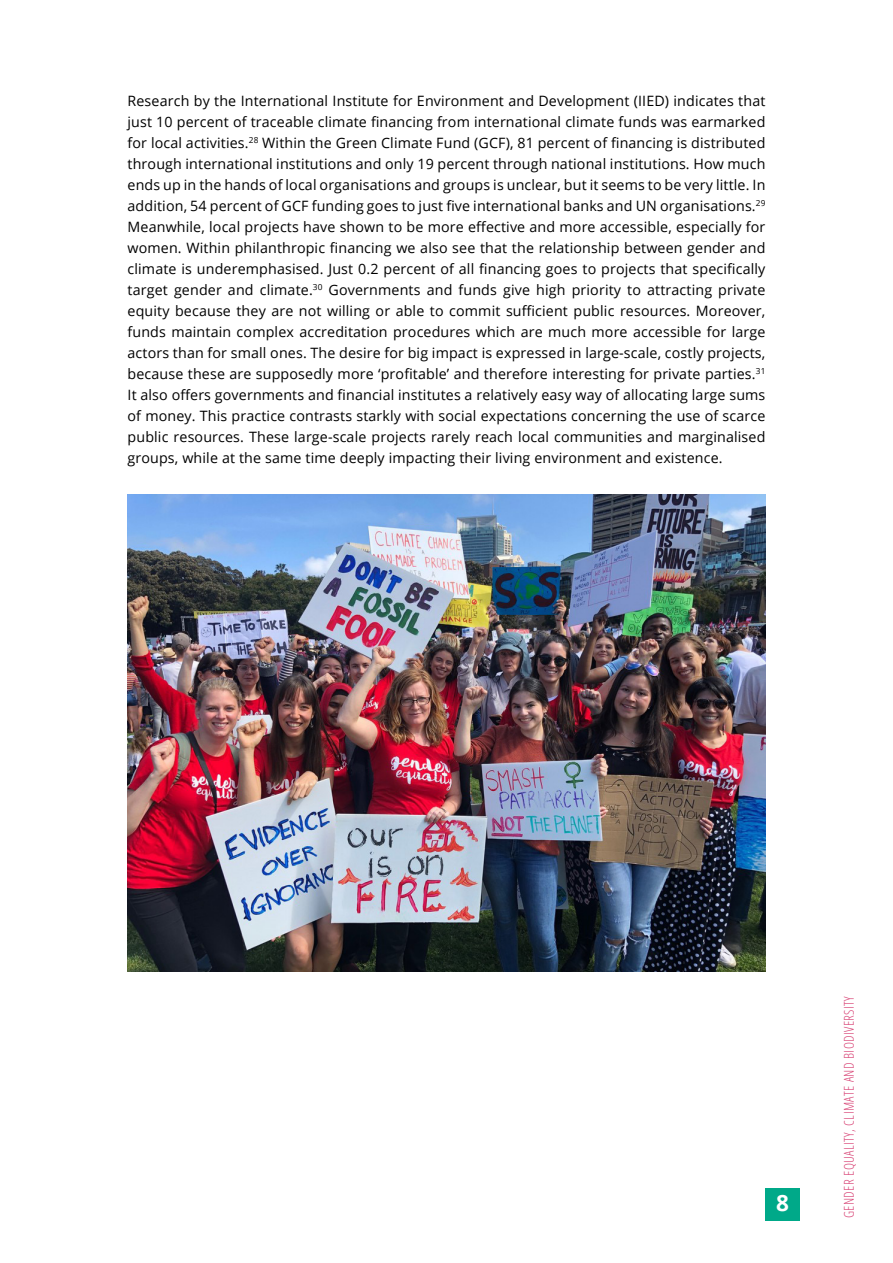
<style>
.page{position:relative;width:893px;height:1263px;background:#fff}
.page>*{position:absolute;margin:0;border:0;box-sizing:border-box;transform-origin:0 0}
.t1{font:700 22.5px "Open Sans";color:#fff}
.t2{font:14.25px/21px "Open Sans";letter-spacing:.01em;color:#000;text-align:justify}
.t3{font:300 condensed 13.5px "Open Sans";letter-spacing:.03em;color:#d84375}
</style>
<div class="page">
<div style="left:765px;top:1188px;width:34px;height:32px;background:#00a989"></div>
<img style="left:128px;top:495px;width:637px;height:477px">
<p class="t2" style="left:128px;top:90px;width:639px">Research by the International Institute for Environment and Development (IIED) indicates that just 10 percent of traceable climate financing from international climate funds was earmarked for local activities.<sup>28</sup> Within the Green Climate Fund (GCF), 81 percent of financing is distributed through international institutions and only 19 percent through national institutions. How much ends up in the hands of local organisations and groups is unclear, but it seems to be very little. In addition, 54 percent of GCF funding goes to just five international banks and UN organisations.<sup>29<br></sup>Meanwhile, local projects have shown to be more effective and more accessible, especially for women. Within philanthropic financing we also see that the relationship between gender and climate is underemphasised. Just 0.2 percent of all financing goes to projects that specifically target gender and climate.<sup>30</sup> Governments and funds give high priority to attracting private equity because they are not willing or able to commit sufficient public resources. Moreover, funds maintain complex accreditation procedures which are much more accessible for large actors than for small ones. The desire for big impact is expressed in large-scale, costly projects, because these are supposedly more ‘profitable’ and therefore interesting for private parties.<sup>31<br></sup>It also offers governments and financial institutes a relatively easy way of allocating large sums of money. This practice contrasts starkly with social expectations concerning the use of scarce public resources. These large-scale projects rarely reach local communities and marginalised groups, while at the same time deeply impacting their living environment and existence.</p>
<h1 class="t1" style="left:776px;top:1187px;width:14px">8</h1>
<p class="t3" style="left:840px;top:1218px;width:224px;rotate:-90deg">GENDER EQUALITY, CLIMATE AND BIODIVERSITY</p>
</div>
